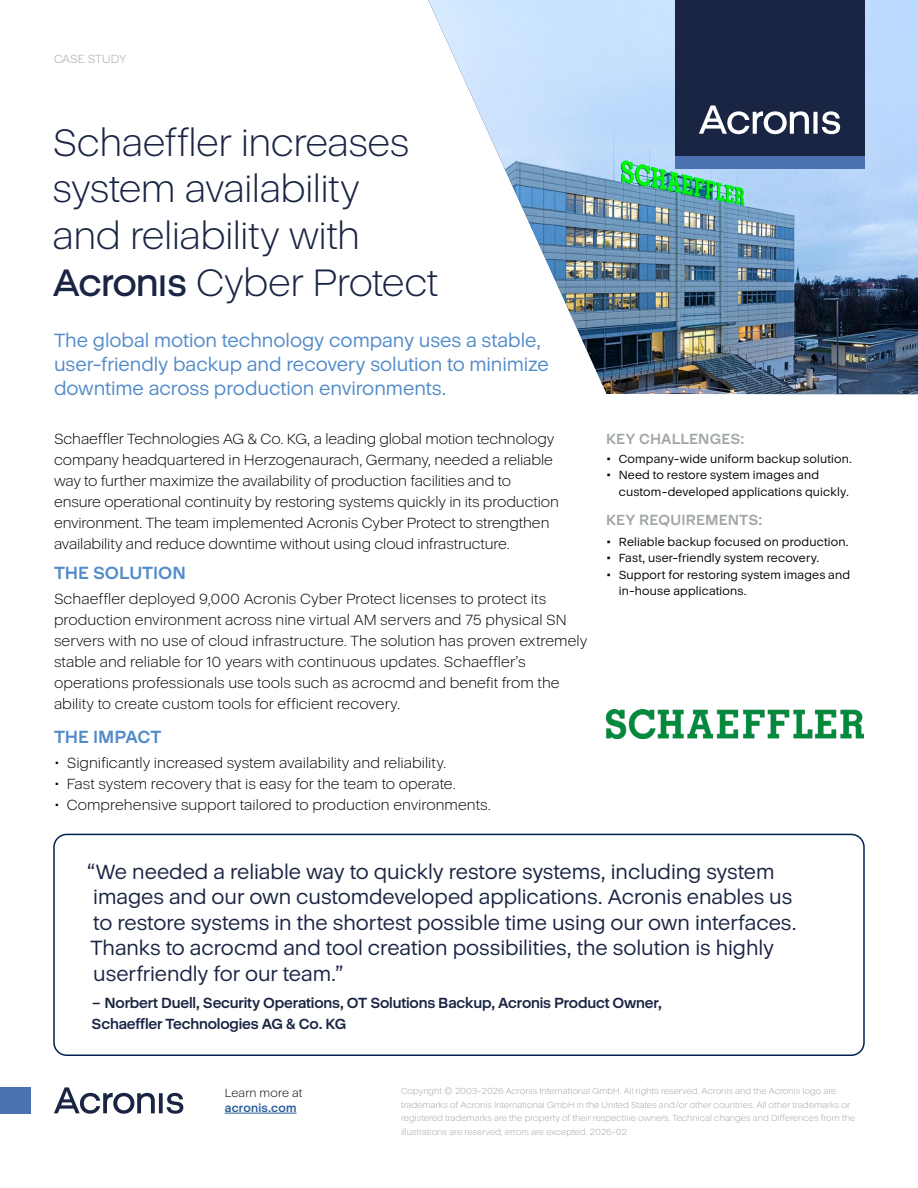
<style>
.page{position:relative;width:918px;height:1188px;background:#fff}
.page>*{position:absolute;margin:0;border:0;box-sizing:border-box;transform-origin:0 0}
.t1{font:300 39px/46.8px "Acronis Cyber";letter-spacing:-.015em;color:#1a2544}
.t2{font:21px/25.5px "Acronis Cyber";letter-spacing:-.005em;color:#1a2544}
.t3{font:19.5px/24px "Acronis Cyber";letter-spacing:-.005em;color:#528bc9}
.t4{font:700 18px "Acronis Cyber";color:#528bc9}
.t5{font:300 15px/21px "Acronis Cyber";letter-spacing:-.005em;color:#000}
.t6{font:700 15px/21px "Acronis Cyber";letter-spacing:-.01em;color:#1a2544}
.t7{font:700 15px "Acronis Cyber";letter-spacing:.005em;color:#a0a6a9}
.t8{font:12px/16.5px "Acronis Cyber";letter-spacing:.015em;color:#000}
.t9{font:300 12px "Acronis Cyber";letter-spacing:.01em;color:#000}
.t10{font:700 12px "Acronis Cyber";letter-spacing:.015em;color:#275b9b}
.t11{font:300 12px "Acronis Cyber";letter-spacing:-.01em;color:#a0a6a9}
.t12{font:300 9px/13.5px "Acronis Cyber";color:#a0a6a9}
</style>
<div class="page">
<img style="left:428px;top:0;width:490px;height:394px">
<div style="left:675px;top:0;width:189px;height:156px;background:#1a2544"></div>
<div style="left:675px;top:156px;width:189px;height:13px;background:#4a72b3"></div>
<svg style="left:699px;top:105px;width:141px;height:29px"></svg>
<hr style="left:225px;top:1113px;width:72px;height:1px;background:#275b9b">
<div style="left:0;top:1087px;width:30px;height:27px;background:#4a72b3"></div>
<svg style="left:54px;top:1087px;width:129px;height:27px"></svg>
<div style="left:53px;top:834px;width:812px;height:222px;border:2px solid #00214e;border-radius:13px"></div>
<img style="left:606px;top:709px;width:258px;height:29px">
<p class="t11" style="left:54px;top:52px;width:74px">CASE STUDY</p>
<h1 class="t1" style="left:52px;top:119px;width:387px">Schaeffler increases system availability<br>and reliability with ጷ Cyber Protect</h1>
<h3 class="t3" style="left:54px;top:328px;width:497px">The global motion technology company uses a stable, user-friendly backup and recovery solution to minimize downtime across production environments.</h3>
<p class="t5" style="left:54px;top:428px;width:506px">Schaeffler Technologies AG &amp; Co. KG, a leading global motion technology company headquartered in Herzogenaurach, Germany, needed a reliable way to further maximize the availability of production facilities and to ensure operational continuity by restoring systems quickly in its production environment. The team implemented Acronis Cyber Protect to strengthen availability and reduce downtime without using cloud infrastructure.</p>
<p class="t4" style="left:54px;top:561px;width:133px">THE SOLUTION</p>
<p class="t5" style="left:54px;top:588px;width:535px">Schaeffler deployed 9,000 Acronis Cyber Protect licenses to protect its production environment across nine virtual AM servers and 75 physical SN servers with no use of cloud infrastructure. The solution has proven extremely stable and reliable for 10 years with continuous updates. Schaeffler’s operations professionals use tools such as acrocmd and benefit from the ability to create custom tools for efficient recovery.</p>
<p class="t4" style="left:54px;top:725px;width:109px">THE IMPACT</p>
<p class="t5" style="left:54px;top:752px;width:394px">• Significantly increased system availability and reliability.</p>
<p class="t5" style="left:54px;top:773px;width:403px">• Fast system recovery that is easy for the team to operate.</p>
<p class="t5" style="left:54px;top:794px;width:439px">• Comprehensive support tailored to production environments.</p>
<p class="t7" style="left:606px;top:430px;width:140px">KEY CHALLENGES:</p>
<p class="t8" style="left:606px;top:450px;width:248px">• Company-wide uniform backup solution.</p>
<p class="t8" style="left:619px;top:467px;width:232px;text-indent:-13px">• Need to restore system images and custom-developed applications quickly.</p>
<p class="t7" style="left:606px;top:511px;width:158px">KEY REQUIREMENTS:</p>
<p class="t8" style="left:606px;top:534px;width:244px">• Reliable backup focused on production.</p>
<p class="t8" style="left:606px;top:550px;width:215px">• Fast, user-friendly system recovery.</p>
<p class="t8" style="left:619px;top:567px;width:233px;text-indent:-13px">• Support for restoring system images and in-house applications.</p>
<p class="t2" style="left:87px;top:859px;width:711px">“We needed a reliable way to quickly restore systems, including system images and our own customdeveloped applications. Acronis enables us to restore systems in the shortest possible time using our own interfaces.<br>Thanks to acrocmd and tool creation possibilities, the solution is highly userfriendly for our team.”</p>
<p class="t6" style="left:92px;top:992px;width:572px">– Norbert Duell, Security Operations, OT Solutions Backup, Acronis Product Owner,<br>Schaeffler Technologies AG &amp; Co. KG</p>
<p class="t9" style="left:225px;top:1085px;width:79px">Learn more at</p>
<p class="t10" style="left:225px;top:1100px;width:73px">acronis.com</p>
<p class="t12" style="left:401px;top:1084px;width:456px">Copyright © 2003-2026 Acronis International GmbH. All rights reserved. Acronis and the Acronis logo are trademarks of Acronis International GmbH in the United States and/or other countries. All other trademarks or registered trademarks are the property of their respective owners. Technical changes and Differences from the illustrations are reserved; errors are excepted. 2026-02</p>
</div>
